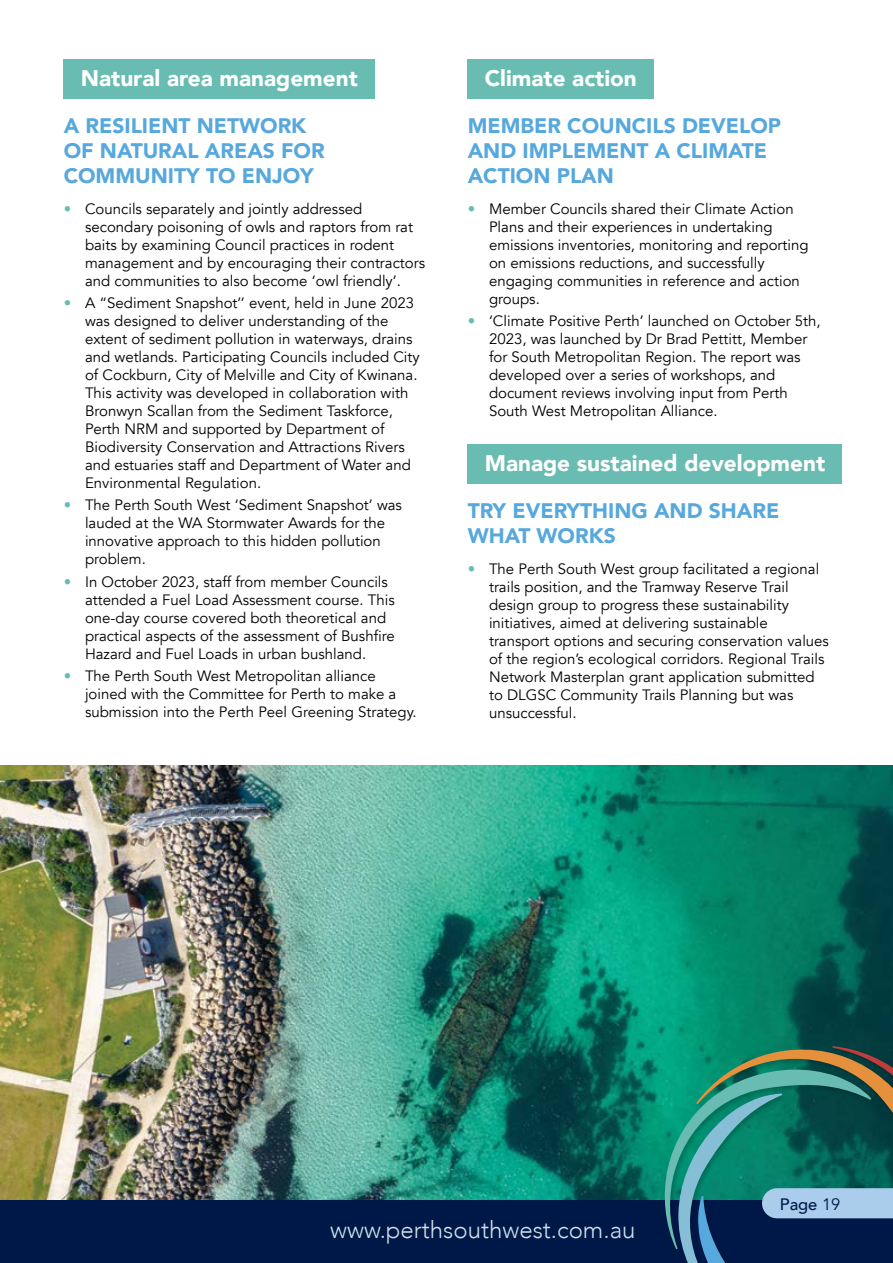
<style>
.page{position:relative;width:893px;height:1263px;background:#fff}
.page>*{position:absolute;margin:0;border:0;box-sizing:border-box;transform-origin:0 0}
.t1{font:300 24px "Avenir";color:#cde1eb}
.t2{font:900 22.5px "Avenir";color:#fff}
.t3{font:900 21px/25.2px "Avenir";color:#56a8dd}
.t4{font:500 16.5px "Avenir";color:#001848}
.t5{font:15px/18px "Avenir";color:#000}
.s1{color:#69bcb1}
.s2{font-weight:400}
</style>
<div class="page">
<div style="left:64px;top:60px;width:311px;height:39px;background:#69bcb1"></div>
<div style="left:468px;top:60px;width:186px;height:39px;background:#69bcb1"></div>
<div style="left:468px;top:444px;width:374px;height:40px;background:#69bcb1"></div>
<img style="left:0;top:765px;width:893px;height:435px">
<div style="left:0;top:1200px;width:893px;height:63px;background:#001848"></div>
<svg style="left:662px;top:1046px;width:231px;height:217px"></svg>
<h3 class="t2" style="left:81px;top:59px;width:279px">Natural area management</h3>
<h4 class="t3" style="left:64px;top:112px;width:262px">A RESILIENT NETWORK<br>OF NATURAL AREAS FOR<br>COMMUNITY TO ENJOY</h4>
<p class="t5" style="left:85px;top:200px;width:342px;text-indent:-21px"><span class="s1">•</span> Councils separately and jointly addressed secondary poisoning of owls and raptors from rat baits by examining Council practices in rodent management and by encouraging their contractors and communities to also become ‘owl friendly’.</p>
<p class="t5" style="left:85px;top:294px;width:336px;text-indent:-21px"><span class="s1">•</span> A “Sediment Snapshot’’ event, held in June 2023 was designed to deliver understanding of the extent of sediment pollution in waterways, drains and wetlands. Participating Councils included City of Cockburn, City of Melville and City of Kwinana.<br>This activity was developed in collaboration with Bronwyn Scallan from the Sediment Taskforce, Perth NRM and supported by Department of Biodiversity Conservation and Attractions Rivers and estuaries staff and Department of Water and Environmental Regulation.</p>
<p class="t5" style="left:85px;top:497px;width:318px;text-indent:-21px"><span class="s1">•</span> The Perth South West ‘Sediment Snapshot’ was lauded at the WA Stormwater Awards for the innovative approach to this hidden pollution problem.</p>
<p class="t5" style="left:85px;top:573px;width:311px;text-indent:-21px"><span class="s1">•</span> In October 2023, staff from member Councils attended a Fuel Load Assessment course. This one-day course covered both theoretical and practical aspects of the assessment of Bushfire Hazard and Fuel Loads in urban bushland.</p>
<p class="t5" style="left:85px;top:667px;width:333px;text-indent:-21px"><span class="s1">•</span> The Perth South West Metropolitan alliance joined with the Committee for Perth to make a submission into the Perth Peel Greening Strategy.</p>
<h3 class="t2" style="left:485px;top:59px;width:154px">Climate action</h3>
<h4 class="t3" style="left:468px;top:112px;width:315px">MEMBER COUNCILS DEVELOP<br>AND IMPLEMENT A CLIMATE<br>ACTION PLAN</h4>
<p class="t5" style="left:489px;top:200px;width:321px;text-indent:-21px"><span class="s1">•</span> Member Councils shared their Climate Action Plans and their experiences in undertaking emissions inventories, monitoring and reporting on emissions reductions, and successfully engaging communities in reference and action groups.</p>
<p class="t5" style="left:489px;top:312px;width:333px;text-indent:-21px"><span class="s1">•</span> ‘Climate Positive Perth’ launched on October 5th, 2023, was launched by Dr Brad Pettitt, Member for South Metropolitan Region. The report was developed over a series of workshops, and document reviews involving input from Perth South West Metropolitan Alliance.</p>
<h3 class="t2" style="left:485px;top:444px;width:342px">Manage sustained development</h3>
<h4 class="t3" style="left:468px;top:497px;width:313px">TRY EVERYTHING AND SHARE<br>WHAT WORKS</h4>
<p class="t5" style="left:489px;top:560px;width:341px;text-indent:-21px"><span class="s1">•</span> The Perth South West group facilitated a regional trails position, and the Tramway Reserve Trail design group to progress these sustainability initiatives, aimed at delivering sustainable transport options and securing conservation values of the region’s ecological corridors. Regional Trails Network Masterplan grant application submitted to DLGSC Community Trails Planning but was unsuccessful.</p>
<p class="t4" style="left:780px;top:1190px;width:62px">Page <span class="s2">19</span></p>
<h1 class="t1" style="left:330px;top:1215px;width:307px">www.perthsouthwest.com.au</h1>
</div>
